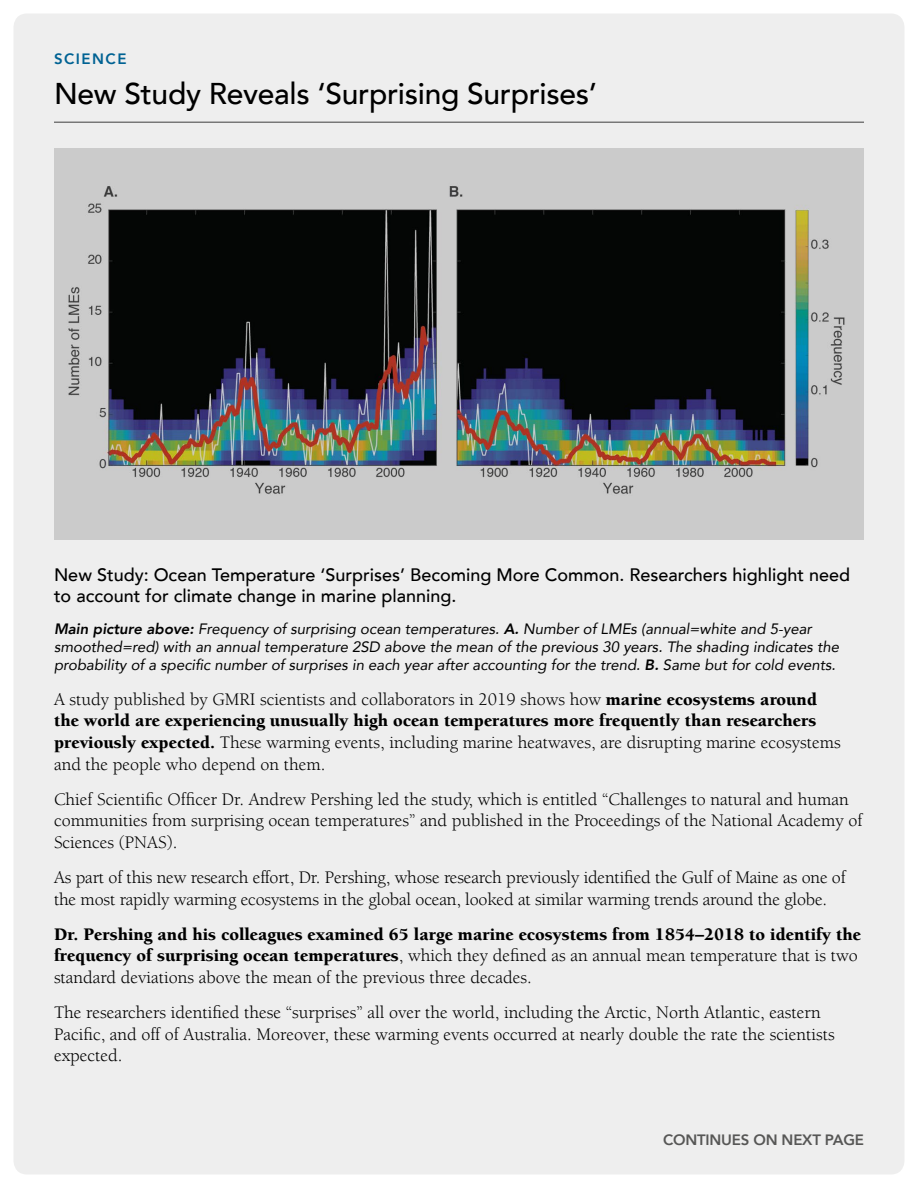
<style>
.page{position:relative;width:918px;height:1188px;background:#fff}
.page>*{position:absolute;margin:0;border:0;box-sizing:border-box;transform-origin:0 0}
.t1{font:500 30px "Avenir LT";letter-spacing:-.01em;color:#000}
.t2{font:18px/21.6px "Berkeley LT";color:#000}
.t3{font:900 18px/21.6px "Berkeley LT";color:#000}
.t4{font:500 18px/21.6px "Avenir LT";color:#000}
.t5{font:italic 15px/18px "Avenir";color:#000}
.t6{font:800 15px "Avenir LT";letter-spacing:-.015em;color:#575756}
.t7{font:800 15px "Avenir LT";letter-spacing:.1em;color:#006293}
.s1{font-weight:800}
.s2{font-weight:900}
.s3{font-weight:400}
</style>
<div class="page">
<div style="left:14px;top:14px;width:890px;height:1160px;background:#eee"></div>
<hr style="left:54px;top:122px;width:810px;height:1px;background:#000">
<img style="left:54px;top:148px;width:810px;height:392px">
<p class="t7" style="left:54px;top:50px;width:74px">SCIENCE</p>
<h1 class="t1" style="left:54px;top:76px;width:545px">New Study Reveals ‘Surprising Surprises’</h1>
<p class="t4" style="left:54px;top:564px;width:798px">New Study: Ocean Temperature ‘Surprises’ Becoming More Common. Researchers highlight need to account for climate change in marine planning.</p>
<p class="t5" style="left:54px;top:619px;width:787px"><span class="s1">Main picture above:</span> Frequency of surprising ocean temperatures. <span class="s1">A.</span> Number of LMEs (annual=white and 5-year smoothed=red) with an annual temperature 2SD above the mean of the previous 30 years. The shading indicates the probability of a specific number of surprises in each year after accounting for the trend. <span class="s1">B.</span> Same but for cold events.</p>
<p class="t2" style="left:54px;top:689px;width:788px">A study published by GMRI scientists and collaborators in 2019 shows how <span class="s2">marine ecosystems around the world are experiencing unusually high ocean temperatures more frequently than researchers previously expected.</span> These warming events, including marine heatwaves, are disrupting marine ecosystems and the people who depend on them.</p>
<p class="t2" style="left:54px;top:789px;width:810px">Chief Scientific Officer Dr. Andrew Pershing led the study, which is entitled “Challenges to natural and human communities from surprising ocean temperatures” and published in the Proceedings of the National Academy of<br>Sciences (PNAS).</p>
<p class="t2" style="left:54px;top:867px;width:793px">As part of this new research effort, Dr. Pershing, whose research previously identified the Gulf of Maine as one of the most rapidly warming ecosystems in the global ocean, looked at similar warming trends around the globe.</p>
<p class="t3" style="left:54px;top:924px;width:808px">Dr. Pershing and his colleagues examined 65 large marine ecosystems from 1854–2018 to identify the frequency of surprising ocean temperatures<span class="s3">, which they defined as an annual mean temperature that is two standard deviations above the mean of the previous three decades.</span></p>
<p class="t2" style="left:54px;top:1002px;width:782px">The researchers identified these “surprises” all over the world, including the Arctic, North Atlantic, eastern<br>Pacific, and off of Australia. Moreover, these warming events occurred at nearly double the rate the scientists expected.</p>
<p class="t6" style="left:663px;top:1131px;width:202px">CONTINUES ON NEXT PAGE</p>
</div>
